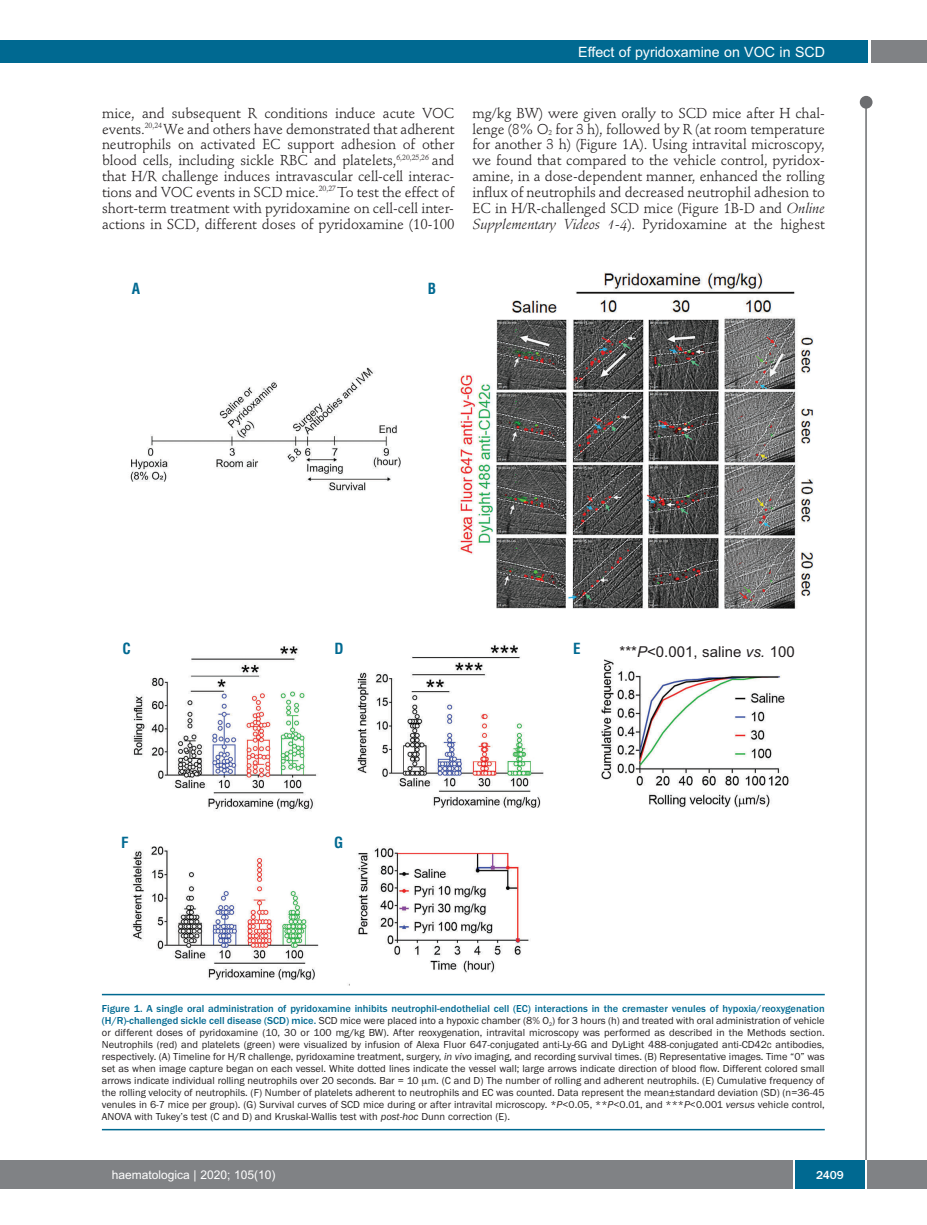
<style>
.page{position:relative;width:927px;height:1225px;background:#fff}
.page>*{position:absolute;margin:0;border:0;box-sizing:border-box;transform-origin:0 0}
.t1{font:15px "Arial";color:#231f20}
.t2{font:700 condensed 15px "Helvetica";color:#006991}
.t3{font:14.25px/15.9px "Stempel Schneidler";letter-spacing:-.005em;color:#231f20;text-align:justify}
.t4{font:14.25px "Arial";color:#fff}
.t5{font:12px "Arial";color:#fff}
.t6{font:500 12px "Franklin Gothic";color:#fff}
.t7{font:10.5px/12px "Franklin Gothic";color:#231f20;text-align:justify}
.s1{font-style:italic}
.s2{font-weight:500;color:#006991}
</style>
<div class="page">
<div style="left:860px;top:96px;width:12px;height:13px;background:#6c6d70;border-radius:50%"></div>
<hr style="left:865px;top:98px;width:2px;height:1062px;background:#6c6d70">
<div style="left:871px;top:40px;width:56px;height:22px;background:#808285"></div>
<div style="left:18px;top:40px;width:849px;height:22px;background:#006991"></div>
<div style="left:17px;top:1160px;width:910px;height:28px;background:#808285"></div>
<div style="left:795px;top:1160px;width:70px;height:28px;background:#006991"></div>
<hr style="left:793px;top:1160px;width:2px;height:28px;background:#fff">
<hr style="left:865px;top:1160px;width:2px;height:28px;background:#fff">
<div style="left:0;top:40px;width:19px;height:22px;background:#006991"></div>
<div style="left:0;top:1160px;width:18px;height:28px;background:#808285"></div>
<img style="left:130px;top:272px;width:684px;height:337px">
<img style="left:131px;top:644px;width:658px;height:342px">
<hr style="left:102px;top:993px;width:723px;height:2px;background:#006991">
<hr style="left:102px;top:1129px;width:723px;height:1px;background:#006991">
<h2 class="t4" style="left:578px;top:44px;width:248px">Effect of pyridoxamine on VOC in SCD</h2>
<p class="t3" style="left:102px;top:106px;width:354px">mice, and subsequent R conditions induce acute VOC events.<sup>20,24</sup> We and others have demonstrated that adherent neutrophils on activated EC support adhesion of other blood cells, including sickle RBC and platelets,<sup>6,20,25,26</sup> and that H/R challenge induces intravascular cell-cell interac&shy;tions and VOC events in SCD mice.<sup>20,27</sup> To test the effect of short-term treatment with pyridoxamine on cell-cell inter&shy;actions in SCD, different doses of pyridoxamine (10-100</p>
<p class="t3" style="left:472px;top:106px;width:354px">mg/kg BW) were given orally to SCD mice after H chal&shy;lenge (8% O<sub>2</sub> for 3 h), followed by R (at room temperature for another 3 h) (Figure 1A). Using intravital microscopy, we found that compared to the vehicle control, pyridox&shy;amine, in a dose-dependent manner, enhanced the rolling influx of neutrophils and decreased neutrophil adhesion to EC in H/R-challenged SCD mice (Figure 1B-D and <span class="s1">Online Supplementary Videos 1-4</span>). Pyridoxamine at the highest</p>
<h1 class="t2" style="left:132px;top:280px;width:10px">A</h1>
<h1 class="t2" style="left:428px;top:280px;width:10px">B</h1>
<h1 class="t2" style="left:122px;top:640px;width:10px">C</h1>
<h1 class="t2" style="left:334px;top:640px;width:11px">D</h1>
<h1 class="t2" style="left:573px;top:640px;width:9px">E</h1>
<h1 class="t1" style="left:620px;top:643px;width:177px">***<span class="s1">P</span>&lt;0.001, saline <span class="s1">vs.</span> 100</h1>
<h1 class="t2" style="left:121px;top:833px;width:9px">F</h1>
<h1 class="t2" style="left:334px;top:833px;width:11px">G</h1>
<p class="t7" style="left:102px;top:1002px;width:724px"><span class="s2">Figure 1. A single oral administration of pyridoxamine inhibits neutrophil-endothelial cell (EC) interactions in the cremaster venules of hypoxia/reoxygenation (H/R)-challenged sickle cell disease (SCD) mice.</span> SCD mice were placed into a hypoxic chamber (8% O<sub>2</sub>) for 3 hours (h) and treated with oral administration of vehicle or different doses of pyridoxamine (10, 30 or 100 mg/kg BW). After reoxygenation, intravital microscopy was performed as described in the Methods section.<br>Neutrophils (red) and platelets (green) were visualized by infusion of Alexa Fluor 647-conjugated anti-Ly-6G and DyLight 488-conjugated anti-CD42c antibodies, respectively. (A) Timeline for H/R challenge, pyridoxamine treatment, surgery, <span class="s1">in vivo</span> imaging, and recording survival times. (B) Representative images. Time “0” was set as when image capture began on each vessel. White dotted lines indicate the vessel wall; large arrows indicate direction of blood flow. Different colored small arrows indicate individual rolling neutrophils over 20 seconds. Bar = 10 m. (C and D) The number of rolling and adherent neutrophils. (E) Cumulative frequency of the rolling velocity of neutrophils. (F) Number of platelets adherent to neutrophils and EC was counted. Data represent the mean±standard deviation (SD) (n=36-45 venules in 6-7 mice per group). (G) Survival curves of SCD mice during or after intravital microscopy. *<span class="s1">P</span>&lt;0.05, **<span class="s1">P</span>&lt;0.01, and ***<span class="s1">P</span>&lt;0.001 <span class="s1">versus</span> vehicle control, ANOVA with Tukey’s test (C and D) and Kruskal-Wallis test with <span class="s1">post-hoc</span> Dunn correction (E).</p>
<p class="t5" style="left:112px;top:1167px;width:165px">haematologica | 2020; 105(10)</p>
<p class="t6" style="left:816px;top:1167px;width:29px">2409</p>
</div>
